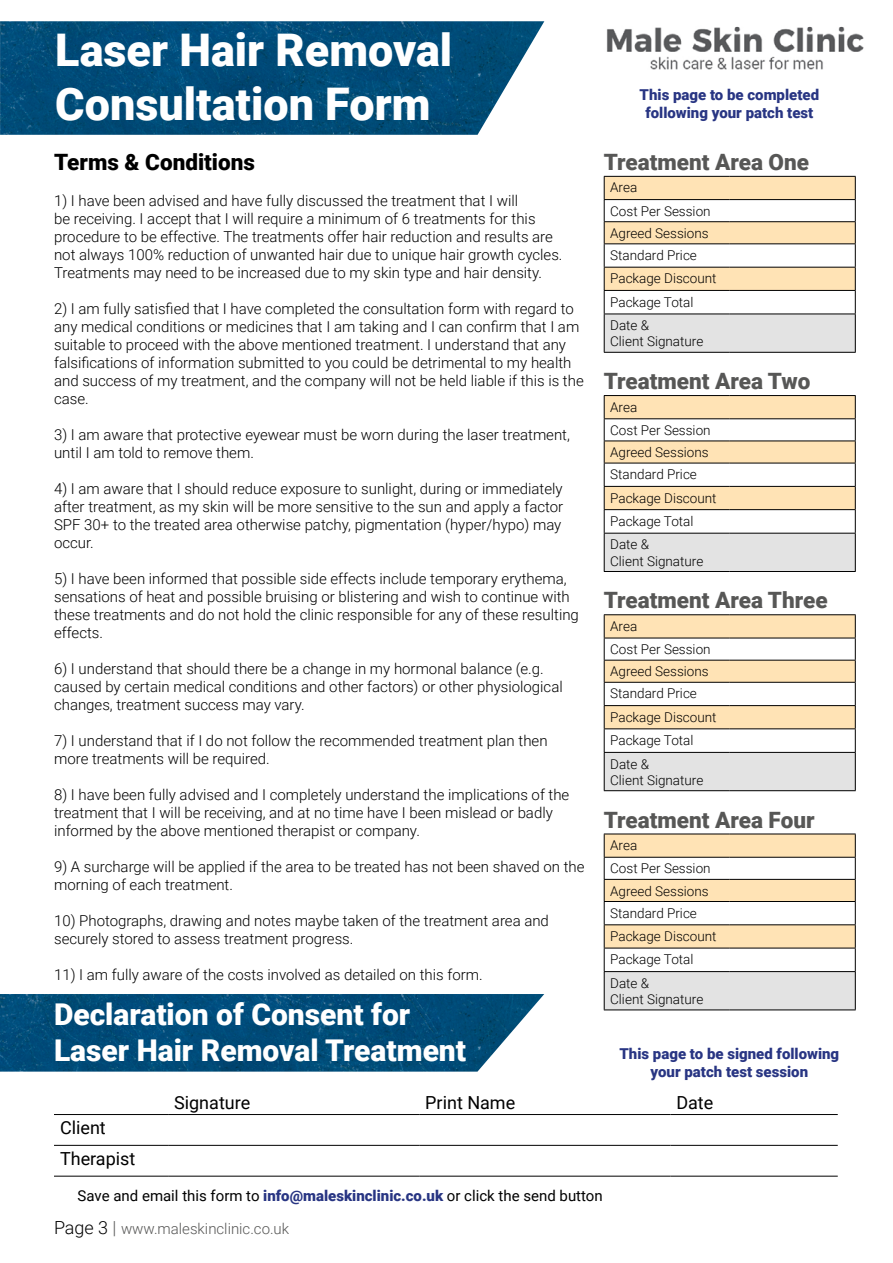
<style>
.page{position:relative;width:893px;height:1263px;background:#fff}
.page>*{position:absolute;margin:0;border:0;box-sizing:border-box;transform-origin:0 0}
.t1{font:900 45px/54px "Roboto";color:#fff}
.t2{font:900 30px/36px "Roboto";color:#fff}
.t3{font:900 22.5px "Roboto";color:#575756}
.t4{font:900 22.5px "Roboto";color:#000}
.t5{font:18px/30.8px "Roboto";color:#000}
.t6{font:300 15px/18px "Roboto";color:#000}
.t7{font:900 15px/18px "Roboto";color:#283583;text-align:center}
.t8{font:15px "Roboto";color:#000}
.t9{font:300 15px "Roboto";color:#575756}
.t10{font:300 13.5px/23px "Roboto";color:#000}
.s1{font-weight:900;color:#283583}
.s2{font-size:18px;color:#000}
.s3{font-size:18px}
</style>
<div class="page">
<img style="left:0;top:994px;width:544px;height:77px">
<hr style="left:54px;top:1114px;width:114px;height:1px;background:#000">
<hr style="left:168px;top:1114px;width:251px;height:1px;background:#000">
<hr style="left:419px;top:1114px;width:251px;height:1px;background:#000">
<hr style="left:670px;top:1114px;width:168px;height:1px;background:#000">
<hr style="left:54px;top:1145px;width:114px;height:1px;background:#000">
<hr style="left:168px;top:1145px;width:251px;height:1px;background:#000">
<hr style="left:419px;top:1145px;width:251px;height:1px;background:#000">
<hr style="left:670px;top:1145px;width:168px;height:1px;background:#000">
<hr style="left:54px;top:1176px;width:114px;height:1px;background:#000">
<hr style="left:168px;top:1176px;width:251px;height:1px;background:#000">
<hr style="left:419px;top:1176px;width:251px;height:1px;background:#000">
<hr style="left:670px;top:1176px;width:168px;height:1px;background:#000">
<img style="left:606px;top:26px;width:258px;height:44px">
<img style="left:0;top:21px;width:544px;height:114px">
<div style="left:604px;top:314px;width:251px;height:38px;background:#e3e3e3"></div>
<svg style="left:604px;top:176px;width:252px;height:138px"></svg>
<hr style="left:604px;top:314px;width:126px;height:1px;background:#000">
<hr style="left:604px;top:314px;width:1px;height:38px;background:#000">
<hr style="left:730px;top:314px;width:126px;height:1px;background:#000">
<hr style="left:855px;top:314px;width:1px;height:38px;background:#000">
<hr style="left:604px;top:352px;width:126px;height:1px;background:#000">
<hr style="left:730px;top:352px;width:126px;height:1px;background:#000">
<div style="left:604px;top:533px;width:251px;height:38px;background:#e3e3e3"></div>
<hr style="left:604px;top:395px;width:126px;height:1px;background:#000">
<hr style="left:730px;top:395px;width:126px;height:1px;background:#000">
<svg style="left:604px;top:396px;width:252px;height:137px"></svg>
<hr style="left:604px;top:533px;width:126px;height:1px;background:#000">
<hr style="left:604px;top:533px;width:1px;height:38px;background:#000">
<hr style="left:730px;top:533px;width:126px;height:1px;background:#000">
<hr style="left:855px;top:533px;width:1px;height:38px;background:#000">
<hr style="left:604px;top:571px;width:126px;height:1px;background:#000">
<hr style="left:730px;top:571px;width:126px;height:1px;background:#000">
<div style="left:604px;top:752px;width:251px;height:39px;background:#e3e3e3"></div>
<hr style="left:604px;top:614px;width:126px;height:1px;background:#000">
<hr style="left:730px;top:614px;width:126px;height:1px;background:#000">
<svg style="left:604px;top:615px;width:252px;height:137px"></svg>
<hr style="left:604px;top:752px;width:126px;height:1px;background:#000">
<hr style="left:604px;top:753px;width:1px;height:37px;background:#000">
<hr style="left:730px;top:752px;width:126px;height:1px;background:#000">
<hr style="left:855px;top:753px;width:1px;height:37px;background:#000">
<hr style="left:604px;top:790px;width:126px;height:1px;background:#000">
<hr style="left:730px;top:790px;width:126px;height:1px;background:#000">
<div style="left:604px;top:971px;width:251px;height:39px;background:#e3e3e3"></div>
<svg style="left:604px;top:834px;width:252px;height:137px"></svg>
<hr style="left:604px;top:971px;width:126px;height:1px;background:#000">
<hr style="left:604px;top:972px;width:1px;height:37px;background:#000">
<hr style="left:730px;top:971px;width:126px;height:1px;background:#000">
<hr style="left:855px;top:972px;width:1px;height:37px;background:#000">
<hr style="left:604px;top:1009px;width:126px;height:1px;background:#000">
<hr style="left:730px;top:1009px;width:126px;height:1px;background:#000">
<h1 class="t1" style="left:55px;top:21px;width:398px">Laser Hair Removal<br>Consultation Form</h1>
<h3 class="t4" style="left:54px;top:146px;width:202px">Terms &amp; Conditions</h3>
<p class="t6" style="left:54px;top:191px;width:510px">1) I have been advised and have fully discussed the treatment that I will<br>be receiving. I accept that I will require a minimum of 6 treatments for this procedure to be effective. The treatments offer hair reduction and results are not always 100% reduction of unwanted hair due to unique hair growth cycles.<br>Treatments may need to be increased due to my skin type and hair density.</p>
<p class="t6" style="left:54px;top:299px;width:531px">2) I am fully satisfied that I have completed the consultation form with regard to any medical conditions or medicines that I am taking and I can confirm that I am suitable to proceed with the above mentioned treatment. I understand that any falsifications of information submitted to you could be detrimental to my health and success of my treatment, and the company will not be held liable if this is the case.</p>
<p class="t6" style="left:54px;top:425px;width:517px">3) I am aware that protective eyewear must be worn during the laser treatment, until I am told to remove them.</p>
<p class="t6" style="left:54px;top:479px;width:511px">4) I am aware that I should reduce exposure to sunlight, during or immediately after treatment, as my skin will be more sensitive to the sun and apply a factor SPF 30+ to the treated area otherwise patchy, pigmentation (hyper/hypo) may occur.</p>
<p class="t6" style="left:54px;top:569px;width:526px">5) I have been informed that possible side effects include temporary erythema, sensations of heat and possible bruising or blistering and wish to continue with these treatments and do not hold the clinic responsible for any of these resulting effects.</p>
<p class="t6" style="left:54px;top:659px;width:510px">6) I understand that should there be a change in my hormonal balance (e.g. caused by certain medical conditions and other factors) or other physiological changes, treatment success may vary.</p>
<p class="t6" style="left:54px;top:731px;width:495px">7) I understand that if I do not follow the recommended treatment plan then more treatments will be required.</p>
<p class="t6" style="left:54px;top:785px;width:517px">8) I have been fully advised and I completely understand the implications of the treatment that I will be receiving, and at no time have I been mislead or badly informed by the above mentioned therapist or company.</p>
<p class="t6" style="left:54px;top:857px;width:532px">9) A surcharge will be applied if the area to be treated has not been shaved on the morning of each treatment.</p>
<p class="t6" style="left:54px;top:911px;width:496px">10) Photographs, drawing and notes maybe taken of the treatment area and securely stored to assess treatment progress.</p>
<p class="t6" style="left:54px;top:965px;width:430px">11) I am fully aware of the costs involved as detailed on this form.</p>
<h2 class="t2" style="left:54px;top:995px;width:414px">Declaration of Consent for<br>Laser Hair Removal Treatment</h2>
<p class="t7" style="left:640px;top:85px;width:181px">This page to be completed following your patch test</p>
<h3 class="t3" style="left:604px;top:146px;width:207px">Treatment Area One</h3>
<p class="t10" style="left:610px;top:176px;width:108px">Area<br>Cost Per Session<br>Agreed Sessions<br>Standard Price<br>Package Discount<br>Package Total<br>Date &amp;</p>
<p class="t10" style="left:610px;top:329px;width:95px">Client Signature</p>
<h3 class="t3" style="left:604px;top:365px;width:208px">Treatment Area Two</h3>
<p class="t10" style="left:610px;top:395px;width:108px">Area<br>Cost Per Session<br>Agreed Sessions<br>Standard Price<br>Package Discount<br>Package Total<br>Date &amp;</p>
<p class="t10" style="left:610px;top:549px;width:95px">Client Signature</p>
<h3 class="t3" style="left:604px;top:585px;width:225px">Treatment Area Three</h3>
<p class="t10" style="left:610px;top:614px;width:108px">Area<br>Cost Per Session<br>Agreed Sessions<br>Standard Price<br>Package Discount<br>Package Total<br>Date &amp;</p>
<p class="t10" style="left:610px;top:768px;width:95px">Client Signature</p>
<h3 class="t3" style="left:604px;top:804px;width:212px">Treatment Area Four</h3>
<p class="t10" style="left:610px;top:833px;width:108px">Area<br>Cost Per Session<br>Agreed Sessions<br>Standard Price<br>Package Discount<br>Package Total<br>Date &amp;</p>
<p class="t10" style="left:610px;top:987px;width:95px">Client Signature</p>
<p class="t7" style="left:619px;top:1044px;width:221px">This page to be signed following your patch test session</p>
<p class="t5" style="left:60px;top:1111px;width:77px">Client<br>Therapist</p>
<p class="t5" style="left:174px;top:1086px;width:78px">Signature</p>
<p class="t5" style="left:425px;top:1086px;width:92px">Print Name</p>
<p class="t5" style="left:676px;top:1086px;width:39px">Date</p>
<p class="t8" style="left:78px;top:1185px;width:527px">Save and email this form to <span class="s1">info@maleskinclinic.co.uk</span> or click the send button</p>
<p class="t9" style="left:54px;top:1218px;width:237px"><span class="s2">Page 3</span> <span class="s3">|</span> www.maleskinclinic.co.uk</p>
</div>
